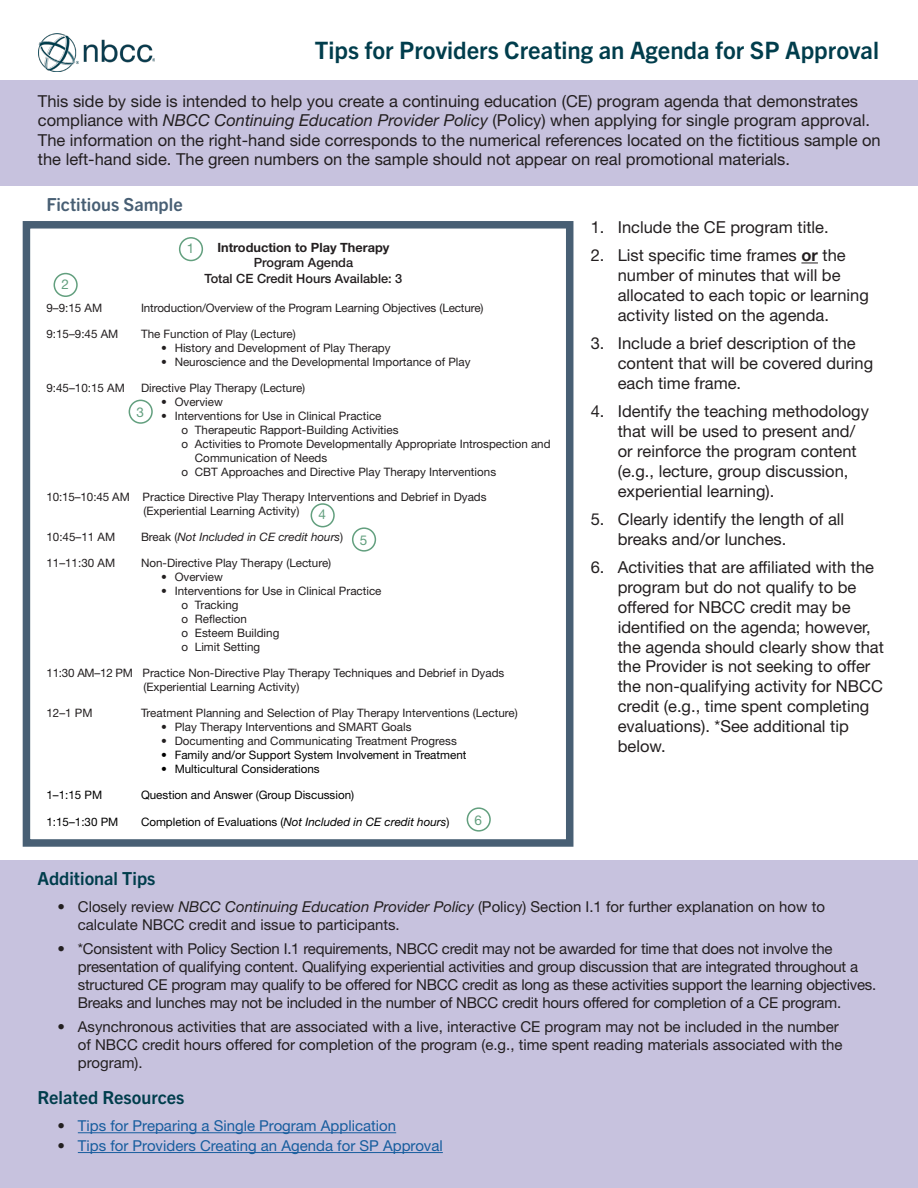
<style>
.page{position:relative;width:918px;height:1188px;background:#fff}
.page>*{position:absolute;margin:0;border:0;box-sizing:border-box;transform-origin:0 0}
.t1{font:700 24px "Trade Gothic Next LT Pro";color:#003d4c}
.t2{font:700 18px "Trade Gothic Next LT Pro";color:#003d4c}
.t3{font:700 18px "Trade Gothic Next SR Pro";color:#485f74}
.t4{font:16.5px/19.8px "Helvetica Neue LT Std";color:#231f20}
.t5{font:15px/18px "Helvetica Neue LT Std";letter-spacing:-.015em;color:#231f20}
.t6{font:15px "Helvetica Neue LT Std";color:#175d9e}
.t7{font:13.5px "Helvetica Neue LT Std";color:#629f7e}
.t8{font:500 12.75px "Helvetica Neue LT Std";color:#231f20}
.t9{font:700 12.75px "Helvetica Neue LT Std";color:#231f20}
.t10{font:11.7px/14px "Helvetica Neue LT Std";color:#231f20}
.t11{font:11.7px "Helvetica Neue LT Std";color:#000}
.t12{font:italic 11.7px "Helvetica Neue LT Std";color:#000}
.t13{font:italic 11.7px "Helvetica Neue LT Std";color:#231f20}
.s1{font-style:italic}
.s2{font-weight:700}
.s3{font-style:normal}
.s4{color:#231f20}
</style>
<div class="page">
<div style="left:0;top:860px;width:918px;height:328px;background:#c7c2de"></div>
<div style="left:23px;top:221px;width:550px;height:626px;border:8px solid #485f74"></div>
<div style="left:0;top:80px;width:918px;height:106px;background:#c7c2de"></div>
<svg style="left:801px;top:263px;width:17px;height:1px"></svg>
<hr style="left:78px;top:1132px;width:318px;height:1px;background:#175d9e">
<hr style="left:78px;top:1152px;width:365px;height:1px;background:#175d9e">
<div style="left:179px;top:237px;width:24px;height:24px;border:2px solid #629f7e;border-radius:50%"></div>
<img style="left:39px;top:33px;width:115px;height:39px">
<div style="left:54px;top:273px;width:24px;height:24px;border:2px solid #629f7e;border-radius:50%"></div>
<div style="left:129px;top:400px;width:24px;height:24px;border:2px solid #629f7e;border-radius:50%"></div>
<div style="left:311px;top:503px;width:24px;height:24px;border:2px solid #629f7e;border-radius:50%"></div>
<div style="left:352px;top:527px;width:24px;height:25px;border:2px solid #629f7e;border-radius:50%"></div>
<div style="left:467px;top:807px;width:24px;height:25px;border:2px solid #629f7e;border-radius:50%"></div>
<p class="t1" style="left:315px;top:34px;width:566px">Tips for Providers Creating an Agenda for SP Approval</p>
<p class="t4" style="left:38px;top:91px;width:844px;line-height:19.4px">This side by side is intended to help you create a continuing education (CE) program agenda that demonstrates compliance with <span class="s1">NBCC Continuing Education Provider Policy</span> (Policy) when applying for single program approval.<br>The information on the right-hand side corresponds to the numerical references located on the fictitious sample on the left-hand side. The green numbers on the sample should not appear on real promotional materials.</p>
<p class="t3" style="left:46px;top:192px;width:138px">Fictitious Sample</p>
<p class="t4" style="left:591px;top:217px;width:239px">1. Include the CE program title.</p>
<p class="t4" style="left:618px;top:245px;width:253px;text-indent:-27px">2. List specific time frames <span class="s2">or</span> the number of minutes that will be allocated to each topic or learning activity listed on the agenda.</p>
<p class="t4" style="left:618px;top:333px;width:257px;text-indent:-27px">3. Include a brief description of the content that will be covered during each time frame.</p>
<p class="t4" style="left:618px;top:401px;width:253px;text-indent:-27px">4. Identify the teaching methodology that will be used to present and/ or reinforce the program content (e.g., lecture, group discussion, experiential learning).</p>
<p class="t4" style="left:618px;top:509px;width:228px;text-indent:-27px">5. Clearly identify the length of all breaks and/or lunches.</p>
<p class="t4" style="left:618px;top:557px;width:268px;text-indent:-27px">6. Activities that are affiliated with the program but do not qualify to be offered for NBCC credit may be identified on the agenda; however, the agenda should clearly show that the Provider is not seeking to offer the non-qualifying activity for NBCC credit (e.g., time spent completing evaluations). *See additional tip below.</p>
<p class="t9" style="left:217px;top:240px;width:174px">Introduction to Play Therapy</p>
<p class="t8" style="left:254px;top:255px;width:101px">Program Agenda</p>
<p class="t8" style="left:205px;top:271px;width:199px">Total CE Credit Hours Available: 3</p>
<p class="t7" style="left:187px;top:240px;width:9px">1</p>
<p class="t7" style="left:61px;top:276px;width:9px">2</p>
<p class="t10" style="left:46px;top:301px;width:57px">9–9:15 AM</p>
<p class="t10" style="left:141px;top:301px;width:344px">Introduction/Overview of the Program Learning Objectives (Lecture)</p>
<p class="t10" style="left:46px;top:327px;width:73px">9:15–9:45 AM</p>
<p class="t10" style="left:141px;top:327px;width:156px">The Function of Play (Lecture)</p>
<p class="t10" style="left:161px;top:341px;width:231px">• History and Development of Play Therapy</p>
<p class="t10" style="left:161px;top:355px;width:311px">• Neuroscience and the Developmental Importance of Play</p>
<p class="t10" style="left:46px;top:381px;width:80px">9:45–10:15 AM</p>
<p class="t10" style="left:141px;top:381px;width:166px">Directive Play Therapy (Lecture)</p>
<p class="t10" style="left:161px;top:394px;width:63px">• Overview</p>
<p class="t10" style="left:161px;top:408px;width:222px">• Interventions for Use in Clinical Practice</p>
<p class="t10" style="left:181px;top:422px;width:219px">o Therapeutic Rapport-Building Activities</p>
<p class="t10" style="left:195px;top:436px;width:357px;text-indent:-14px">o Activities to Promote Developmentally Appropriate Introspection and<br>Communication of Needs</p>
<p class="t10" style="left:181px;top:464px;width:316px">o CBT Approaches and Directive Play Therapy Interventions</p>
<p class="t10" style="left:143px;top:490px;width:345px;text-indent:-97px">10:15–10:45 AM Practice Directive Play Therapy Interventions and Debrief in Dyads (Experiential Learning Activity)</p>
<p class="t10" style="left:46px;top:530px;width:70px">10:45–11 AM</p>
<p class="t13" style="left:141px;top:530px;width:204px"><span class="s3">Break (</span>Not Included in CE credit hours<span class="s3">)</span></p>
<p class="t10" style="left:46px;top:556px;width:70px">11–11:30 AM</p>
<p class="t10" style="left:141px;top:556px;width:192px">Non-Directive Play Therapy (Lecture)</p>
<p class="t10" style="left:161px;top:570px;width:63px">• Overview</p>
<p class="t10" style="left:161px;top:584px;width:222px">• Interventions for Use in Clinical Practice</p>
<p class="t10" style="left:181px;top:598px;width:59px">o Tracking</p>
<p class="t10" style="left:181px;top:612px;width:67px">o Reflection</p>
<p class="t10" style="left:181px;top:626px;width:99px">o Esteem Building</p>
<p class="t10" style="left:181px;top:640px;width:80px">o Limit Setting</p>
<p class="t10" style="left:143px;top:666px;width:363px;text-indent:-97px">11:30 AM–12 PM Practice Non-Directive Play Therapy Techniques and Debrief in Dyads (Experiential Learning Activity)</p>
<p class="t10" style="left:46px;top:706px;width:48px">12–1 PM</p>
<p class="t10" style="left:141px;top:706px;width:378px">Treatment Planning and Selection of Play Therapy Interventions (Lecture)</p>
<p class="t10" style="left:161px;top:720px;width:252px">• Play Therapy Interventions and SMART Goals</p>
<p class="t10" style="left:161px;top:733px;width:297px">• Documenting and Communicating Treatment Progress</p>
<p class="t11" style="left:161px;top:748px;width:307px">• Family and/or Support System Involvement in Treatment</p>
<p class="t11" style="left:161px;top:762px;width:160px">• Multicultural Considerations</p>
<p class="t11" style="left:46px;top:787px;width:57px">1–1:15 PM</p>
<p class="t11" style="left:141px;top:787px;width:215px">Question and Answer (Group Discussion)</p>
<p class="t11" style="left:46px;top:815px;width:73px">1:15–1:30 PM</p>
<p class="t12" style="left:141px;top:815px;width:310px"><span class="s3">Completion of Evaluations (</span>Not Included in CE credit hours<span class="s3">)</span></p>
<p class="t7" style="left:136px;top:404px;width:9px">3</p>
<p class="t7" style="left:318px;top:506px;width:9px">4</p>
<p class="t7" style="left:360px;top:532px;width:9px">5</p>
<p class="t7" style="left:475px;top:812px;width:9px">6</p>
<p class="t2" style="left:37px;top:866px;width:120px">Additional Tips</p>
<p class="t5" style="left:78px;top:897px;width:749px;text-indent:-20px">• Closely review <span class="s1">NBCC Continuing Education Provider Policy</span> (Policy) Section I.1 for further explanation on how to calculate NBCC credit and issue to participants.</p>
<p class="t5" style="left:78px;top:939px;width:800px;text-indent:-20px">• *Consistent with Policy Section I.1 requirements, NBCC credit may not be awarded for time that does not involve the presentation of qualifying content. Qualifying experiential activities and group discussion that are integrated throughout a structured CE program may qualify to be offered for NBCC credit as long as these activities support the learning objectives.<br>Breaks and lunches may not be included in the number of NBCC credit hours offered for completion of a CE program.</p>
<p class="t5" style="left:78px;top:1017px;width:766px;text-indent:-20px">• Asynchronous activities that are associated with a live, interactive CE program may not be included in the number of NBCC credit hours offered for completion of the program (e.g., time spent reading materials associated with the program).</p>
<p class="t2" style="left:37px;top:1085px;width:149px">Related Resources</p>
<p class="t6" style="left:58px;top:1117px;width:340px"><span class="s4">•</span> Tips for Preparing a Single Program Application</p>
<p class="t6" style="left:58px;top:1137px;width:387px"><span class="s4">•</span> Tips for Providers Creating an Agenda for SP Approval</p>
</div>
